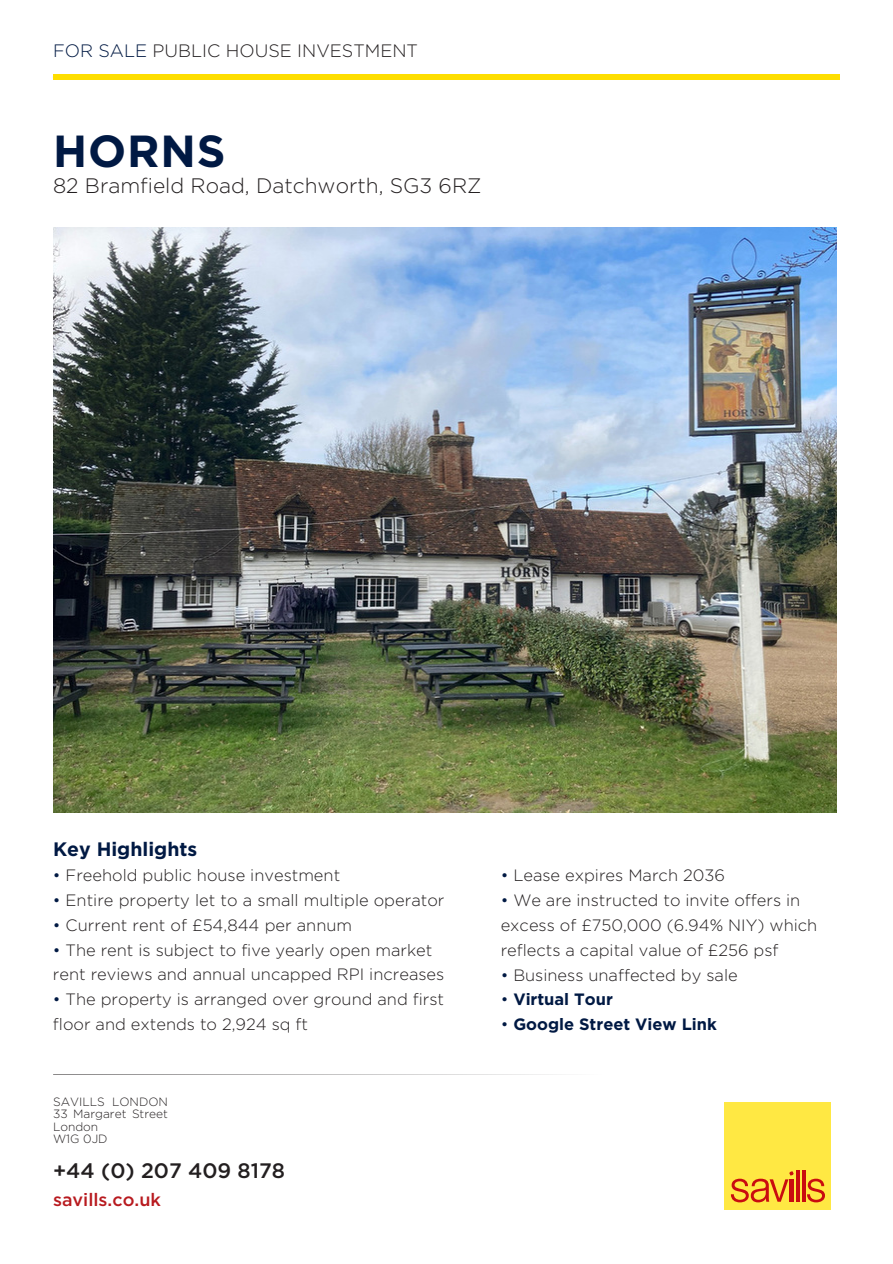
<style>
.page{position:relative;width:893px;height:1264px;background:#fff}
.page>*{position:absolute;margin:0;border:0;box-sizing:border-box;transform-origin:0 0}
.t1{font:700 44.85px "Gotham";letter-spacing:.02em;color:#001943}
.t2{font:300 21px "Gotham";color:#231f20}
.t3{font:500 21px "Gotham";color:#231f20}
.t4{font:700 19.5px "Gotham";color:#001943}
.t5{font:300 18px "Gotham";color:#231f20}
.t6{font:500 18px "Gotham";color:#b81a1f}
.t7{font:300 16.5px/24.8px "Gotham";color:#231f20}
.t8{font:700 16.5px "Gotham";color:#001943}
.t9{font:300 12px/12.3px "Gotham";color:#231f20;text-align:justify}
.s1{color:#001943}
.s2{font-weight:300}
</style>
<div class="page">
<img style="left:53px;top:227px;width:783px;height:585px">
<div style="left:724px;top:1102px;width:106px;height:107px;background:#ffe843"></div>
<svg style="left:730px;top:1171px;width:63px;height:31px"></svg>
<hr style="left:789px;top:1179px;width:4px;height:22px;background:#c90c0f">
<hr style="left:796px;top:1170px;width:3px;height:31px;background:#c90c0f">
<hr style="left:802px;top:1170px;width:3px;height:31px;background:#c90c0f">
<svg style="left:807px;top:1178px;width:18px;height:24px"></svg>
<div style="left:53px;top:74px;width:786px;height:6px;background:#fede00"></div>
<svg style="left:53px;top:1074px;width:504px;height:1px"></svg>
<p class="t5" style="left:53px;top:40px;width:366px"><span class="s1">FOR SALE</span> PUBLIC HOUSE INVESTMENT</p>
<p class="t1" style="left:53px;top:124px;width:174px">HORNS</p>
<p class="t2" style="left:53px;top:172px;width:430px">82 Bramfield Road, Datchworth, SG3 6RZ</p>
<p class="t4" style="left:53px;top:837px;width:146px">Key Highlights</p>
<p class="t7" style="left:53px;top:863px;width:289px"><span class="s1">•</span> Freehold public house investment</p>
<p class="t7" style="left:53px;top:887px;width:393px"><span class="s1">•</span> Entire property let to a small multiple operator</p>
<p class="t7" style="left:53px;top:912px;width:300px"><span class="s1">•</span> Current rent of £54,844 per annum</p>
<p class="t7" style="left:53px;top:937px;width:393px"><span class="s1">•</span> The rent is subject to five yearly open market rent reviews and annual uncapped RPI increases</p>
<p class="t7" style="left:53px;top:986px;width:393px"><span class="s1">•</span> The property is arranged over ground and first floor and extends to 2,924 sq ft</p>
<p class="t9" style="left:53px;top:1095px;width:116px">SAVILLS LONDON 33 Margaret Street London</p>
<p class="t9" style="left:53px;top:1132px;width:56px">W1G 0JD</p>
<p class="t3" style="left:53px;top:1157px;width:233px">+44 (0) 207 409 8178</p>
<p class="t6" style="left:53px;top:1188px;width:109px">savills.co.uk</p>
<p class="t7" style="left:500px;top:863px;width:226px"><span class="s1">•</span> Lease expires March 2036</p>
<p class="t7" style="left:500px;top:887px;width:318px"><span class="s1">•</span> We are instructed to invite offers in excess of £750,000 (6.94% NIY) which reflects a capital value of £256 psf</p>
<p class="t7" style="left:500px;top:962px;width:238px"><span class="s1">•</span> Business unaffected by sale</p>
<p class="t8" style="left:500px;top:989px;width:114px"><span class="s2">•</span> Virtual Tour</p>
<p class="t8" style="left:500px;top:1014px;width:218px"><span class="s2">•</span> Google Street View Link</p>
</div>
